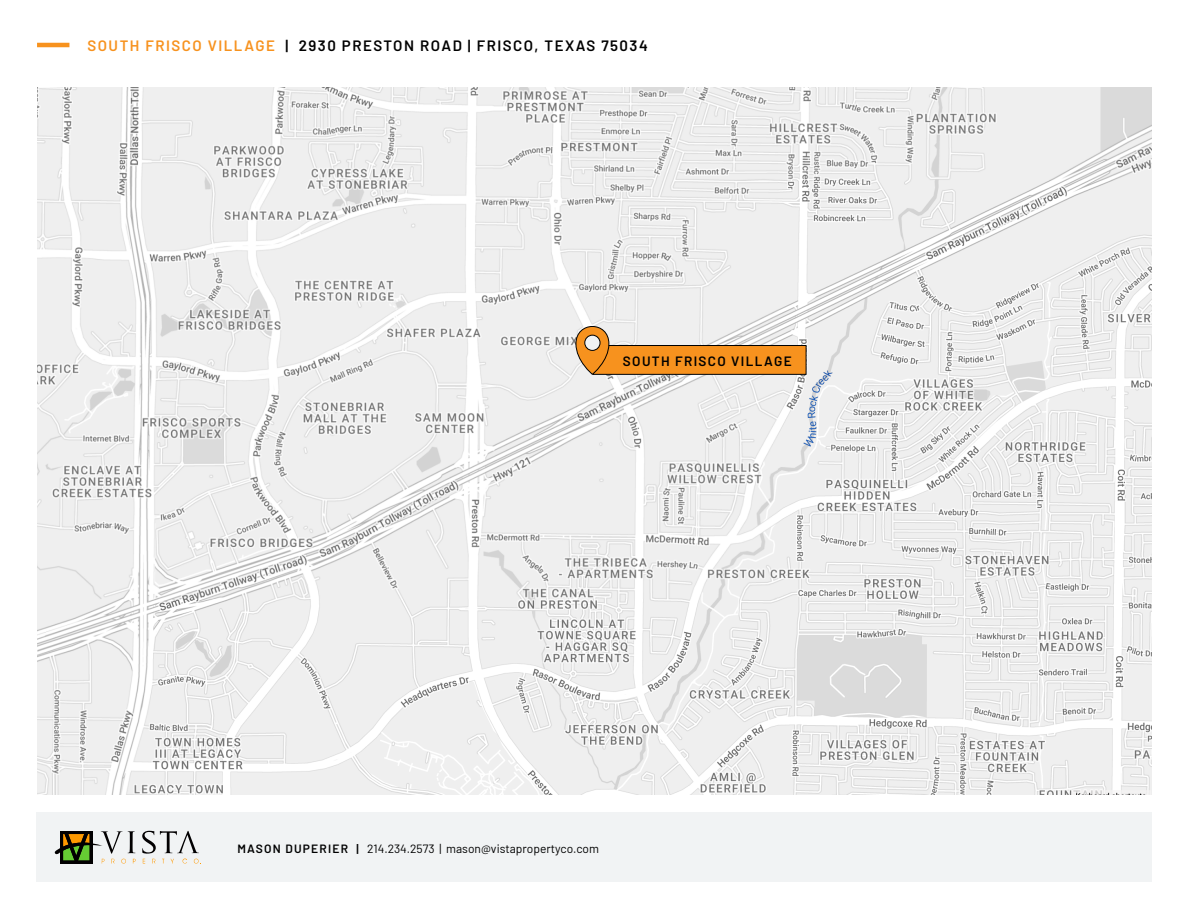
<style>
.page{position:relative;width:1188px;height:918px;background:#fff}
.page>*{position:absolute;margin:0;border:0;box-sizing:border-box;transform-origin:0 0}
.t1{font:600 15px "Barlow";letter-spacing:.1em;color:#000}
.t2{font:600 13.5px "Barlow";letter-spacing:.1em;color:#000}
.t3{font:12px "Barlow";color:#000}
.s1{color:#f7921e}
.s2{font-weight:600}
</style>
<div class="page">
<div style="left:37px;top:812px;width:1115px;height:70px;background:#f1f3f4"></div>
<hr style="left:37px;top:43px;width:32px;height:4px;background:#f7921e">
<img style="left:37px;top:87px;width:1115px;height:707px">
<div style="left:593px;top:346px;width:213px;height:28px;background:#f7921e"></div>
<div style="left:593px;top:345px;width:213px;height:30px;border:1px solid #000"></div>
<svg style="left:575px;top:321px;width:35px;height:54px"></svg>
<div style="left:585px;top:335px;width:15px;height:15px;background:#f1f3f4;border-radius:50%"></div>
<div style="left:584px;top:335px;width:16px;height:16px;border:1px solid #000;border-radius:50%"></div>
<svg style="left:142px;top:831px;width:59px;height:33px"></svg>
<svg style="left:55px;top:831px;width:81px;height:33px"></svg>
<p class="t1" style="left:87px;top:35px;width:562px"><span class="s1">SOUTH FRISCO VILLAGE</span> | 2930 PRESTON ROAD | FRISCO, TEXAS 75034</p>
<p class="t2" style="left:623px;top:351px;width:170px">SOUTH FRISCO VILLAGE</p>
<p class="t3" style="left:237px;top:840px;width:363px"><span class="s2">MASON DUPERIER |</span> 214.234.2573 | mason@vistapropertyco.com</p>
</div>
